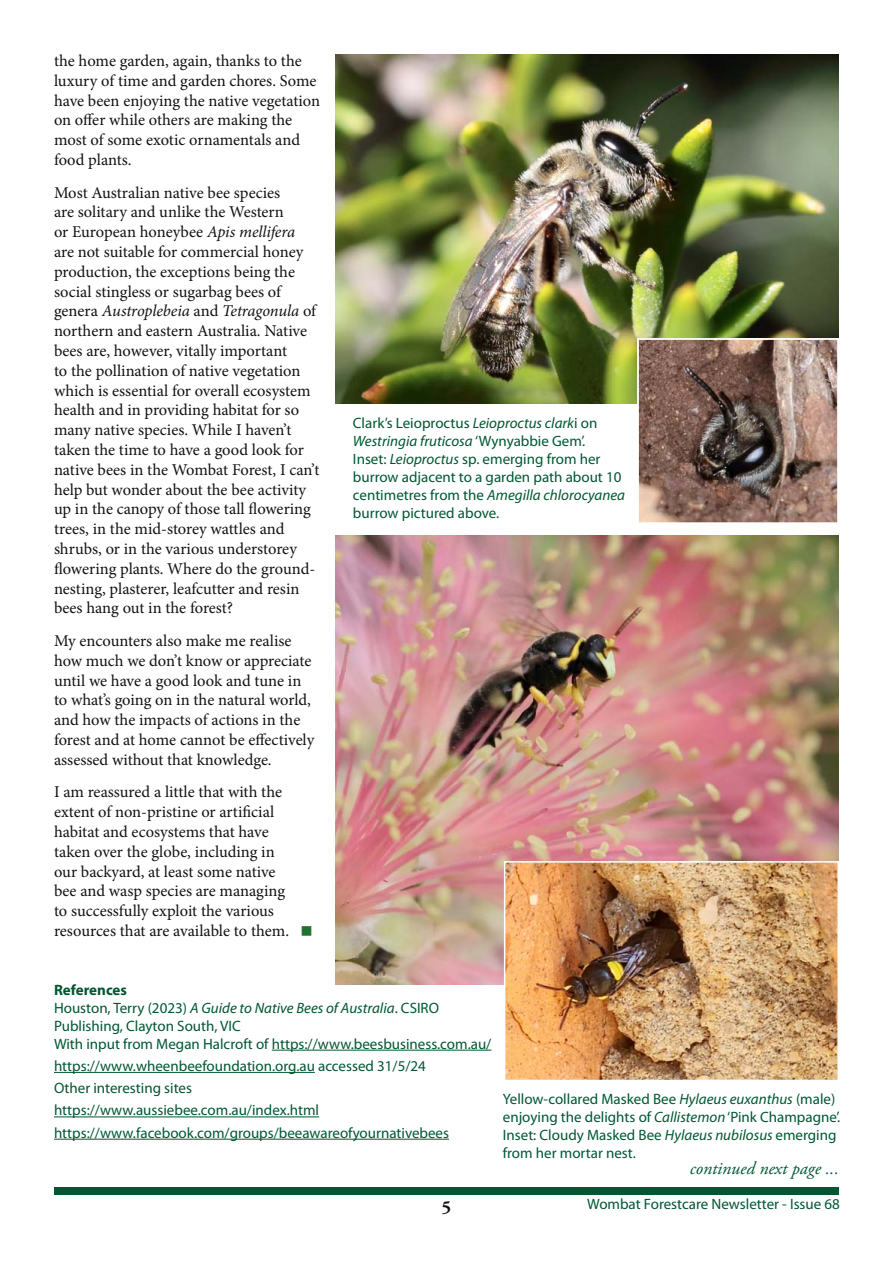
<style>
.page{position:relative;width:893px;height:1263px;background:#fff}
.page>*{position:absolute;margin:0;border:0;box-sizing:border-box;transform-origin:0 0}
.t1{font:italic 18px "Adobe Garamond Pro";color:#005732}
.t2{font:700 18px "Adobe Garamond Pro";color:#121212}
.t3{font:16.5px/19.8px "Minion Pro";letter-spacing:-.005em;color:#121212}
.t4{font:15px/18px "Myriad Pro";color:#005732}
.s1{font-style:italic}
.s2{color:#21712f}
.s3{font-weight:700}
</style>
<div class="page">
<div style="left:55px;top:1187px;width:784px;height:7px;background:#005732"></div>
<img style="left:336px;top:54px;width:503px;height:350px">
<img style="left:640px;top:341px;width:196px;height:180px">
<div style="left:637px;top:338px;width:202px;height:186px;border:2px solid #fff"></div>
<img style="left:336px;top:536px;width:503px;height:448px">
<img style="left:507px;top:864px;width:329px;height:214px">
<div style="left:504px;top:861px;width:335px;height:220px;border:2px solid #fff"></div>
<hr style="left:272px;top:1050px;width:219px;height:1px;background:#005732">
<hr style="left:54px;top:1072px;width:261px;height:1px;background:#005732">
<hr style="left:54px;top:1116px;width:265px;height:1px;background:#005732">
<hr style="left:54px;top:1139px;width:395px;height:1px;background:#005732">
<p class="t3" style="left:54px;top:51px;width:268px">the home garden, again, thanks to the luxury of time and garden chores. Some have been enjoying the native vegetation on offer while others are making the most of some exotic ornamentals and food plants.</p>
<p class="t3" style="left:54px;top:182px;width:267px">Most Australian native bee species<br>are solitary and unlike the Western<br>or European honeybee <span class="s1">Apis mellifera </span>are not suitable for commercial honey production, the exceptions being the social stingless or sugarbag bees of genera <span class="s1">Austroplebeia</span> and <span class="s1">Tetragonula</span> of northern and eastern Australia. Native bees are, however, vitally important<br>to the pollination of native vegetation which is essential for overall ecosystem health and in providing habitat for so many native species. While I haven’t taken the time to have a good look for native bees in the Wombat Forest, I can’t help but wonder about the bee activity up in the canopy of those tall flowering trees, in the mid-storey wattles and shrubs, or in the various understorey flowering plants. Where do the ground&shy;nesting, plasterer, leafcutter and resin bees hang out in the forest?</p>
<p class="t3" style="left:54px;top:631px;width:262px">My encounters also make me realise how much we don’t know or appreciate until we have a good look and tune in to what’s going on in the natural world, and how the impacts of actions in the forest and at home cannot be effectively assessed without that knowledge.</p>
<p class="t3" style="left:54px;top:782px;width:260px">I am reassured a little that with the extent of non-pristine or artificial habitat and ecosystems that have<br>taken over the globe, including in<br>our backyard, at least some native<br>bee and wasp species are managing<br>to successfully exploit the various resources that are available to them. <span class="s2">■</span></p>
<p class="t4" style="left:353px;top:414px;width:274px">Clark’s Leioproctus <span class="s1">Leioproctus clark</span>i on <span class="s1">Westringia fruticosa</span> ‘Wynyabbie Gem’.<br>Inset: <span class="s1">Leioproctus</span> sp. emerging from her burrow adjacent to a garden path about 10 centimetres from the <span class="s1">Amegilla chlorocyanea </span>burrow pictured above.</p>
<p class="t4" style="left:54px;top:980px;width:439px"><span class="s3">References<br></span>Houston, Terry (2023) <span class="s1">A Guide to Native Bees of Australia</span>. CSIRO Publishing, Clayton South, VIC<br>With input from Megan Halcroft of https://www.beesbusiness.com.au/</p>
<p class="t4" style="left:54px;top:1054px;width:397px;line-height:22.2px">https://www.wheenbeefoundation.org.au accessed 31/5/24<br>Other interesting sites https://www.aussiebee.com.au/index.html https://www.facebook.com/groups/beeawareofyournativebees</p>
<p class="t2" style="left:442px;top:1196px;width:11px">5</p>
<p class="t4" style="left:503px;top:1090px;width:339px">Yellow-collared Masked Bee <span class="s1">Hylaeus euxanthus</span> (male) enjoying the delights of <span class="s1">Callistemon</span> ‘Pink Champagne’.<br>Inset: Cloudy Masked Bee <span class="s1">Hylaeus nubilosus</span> emerging from her mortar nest.</p>
<p class="t1" style="left:690px;top:1158px;width:151px">continued next page ...</p>
<p class="t4" style="left:587px;top:1195px;width:254px">Wombat Forestcare Newsletter - Issue 68</p>
</div>
